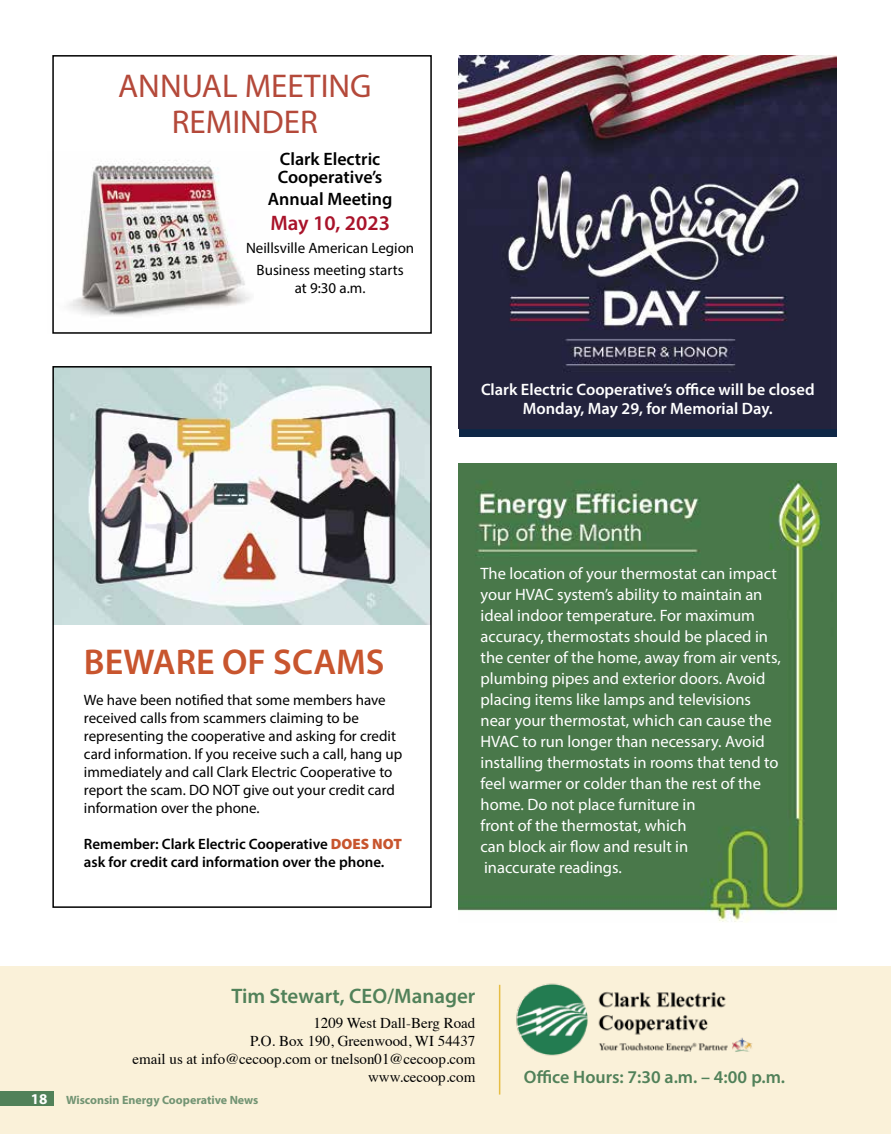
<style>
.page{position:relative;width:891px;height:1134px;background:#fff}
.page>*{position:absolute;margin:0;border:0;box-sizing:border-box;transform-origin:0 0}
.t1{font:600 36px "Myriad Pro";color:#c8552e}
.t2{font:33px/36px "Myriad Pro";color:#b4493a;text-align:center}
.t3{font:600 21px "Myriad Pro";color:#518159}
.t4{font:600 21px "Myriad Pro";color:#a9132a}
.t5{font:600 18px/18px "Myriad Pro";color:#000}
.t6{font:600 18px "Myriad Pro";color:#518159}
.t7{font:16.5px/21px "Myriad Pro";color:#fff}
.t8{font:600 16.5px/19.8px "Myriad Pro";color:#fff;text-align:center}
.t9{font:15px/18px "Myriad Pro";color:#000;text-align:center}
.t10{font:15px/18px "Times";color:#000;text-align:right}
.t11{font:600 15px/18px "Myriad Pro";color:#000}
.t12{font:700 12px "Myriad Pro";color:#729473}
.s1{font-weight:900;color:#c8552e}
.s2{font-size:15px;color:#fff}
</style>
<div class="page">
<img style="left:459px;top:55px;width:378px;height:374px">
<div style="left:0;top:967px;width:891px;height:167px;background:#faf1d9"></div>
<hr style="left:499px;top:985px;width:1px;height:110px;background:#e6bd44">
<img style="left:516px;top:983px;width:236px;height:73px">
<div style="left:0;top:1091px;width:54px;height:14px;background:#518159"></div>
<img style="left:68px;top:160px;width:182px;height:156px">
<div style="left:52px;top:55px;width:380px;height:279px;border:2px solid #000"></div>
<img style="left:55px;top:369px;width:374px;height:255px">
<div style="left:52px;top:366px;width:380px;height:542px;border:2px solid #000"></div>
<img style="left:459px;top:463px;width:378px;height:459px">
<h2 class="t2" style="left:118px;top:68px;width:255px">ANNUAL MEETING<br>REMINDER</h2>
<p class="t5" style="left:278px;top:150px;width:106px">Clark Electric<br>Cooperative’s</p>
<p class="t5" style="left:268px;top:189px;width:126px">Annual Meeting</p>
<p class="t4" style="left:270px;top:210px;width:121px">May 10, 2023</p>
<p class="t9" style="left:246px;top:236px;width:170px;line-height:22.6px">Neillsville American Legion<br>Business meeting starts</p>
<p class="t9" style="left:295px;top:279px;width:72px">at 9:30 a.m.</p>
<h1 class="t1" style="left:84px;top:639px;width:302px">BEWARE OF SCAMS</h1>
<p class="t9" style="left:84px;top:691px;width:320px;text-align:left">We have been notified that some members have received calls from scammers claiming to be representing the cooperative and asking for credit card information. If you receive such a call, hang up immediately and call Clark Electric Cooperative to report the scam. DO NOT give out your credit card information over the phone.</p>
<p class="t11" style="left:84px;top:835px;width:319px">Remember: Clark Electric Cooperative <span class="s1">DOES NOT </span>ask for credit card information over the phone.</p>
<p class="t8" style="left:481px;top:379px;width:335px">Clark Electric Cooperative’s office will be closed<br>Monday, May 29, for Memorial Day.</p>
<p class="t7" style="left:481px;top:563px;width:302px">The location of your thermostat can impact your HVAC system’s ability to maintain an ideal indoor temperature. For maximum accuracy, thermostats should be placed in the center of the home, away from air vents, plumbing pipes and exterior doors. Avoid placing items like lamps and televisions near your thermostat, which can cause the HVAC to run longer than necessary. Avoid installing thermostats in rooms that tend to feel warmer or colder than the rest of the home. Do not place furniture in<br>front of the thermostat, which<br>can block air flow and result in<br>inaccurate readings.</p>
<p class="t3" style="left:231px;top:982px;width:245px">Tim Stewart, CEO/Manager</p>
<p class="t10" style="left:132px;top:1012px;width:344px">1209 West Dall-Berg Road<br>P.O. Box 190, Greenwood, WI 54437<br>email us at info@cecoop.com or tnelson01@cecoop.com www.cecoop.com</p>
<p class="t12" style="left:31px;top:1092px;width:229px"><span class="s2">18</span> Wisconsin Energy Cooperative News</p>
<p class="t6" style="left:524px;top:1065px;width:263px">Office Hours: 7:30 a.m. – 4:00 p.m.</p>
</div>
